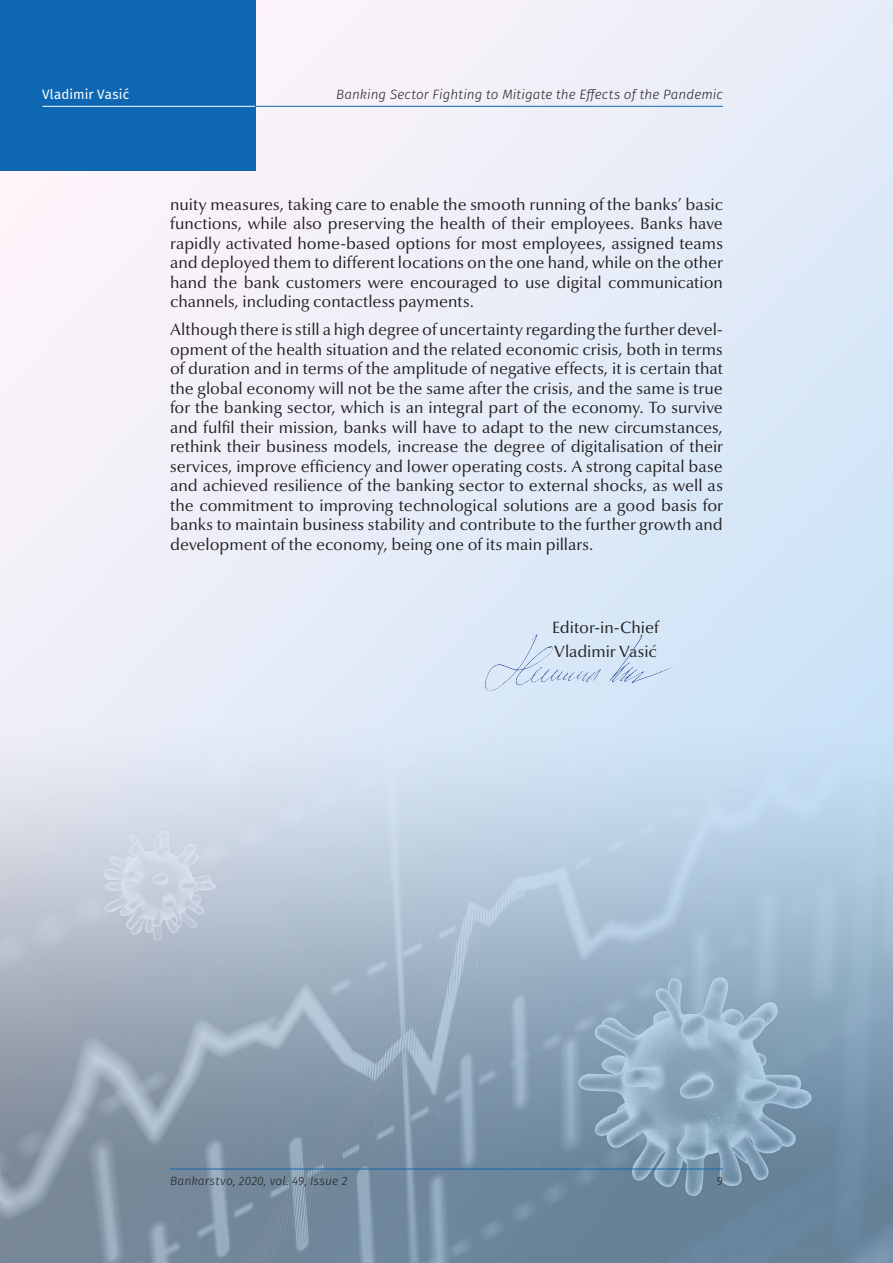
<style>
.page{position:relative;width:893px;height:1263px;background:#fff}
.page>*{position:absolute;margin:0;border:0;box-sizing:border-box;transform-origin:0 0}
.ENG_txt{font:16.5px/19.5px "Optima Nova LT Pro";color:#231f20;text-align:justify}
.t1{font:italic 300 13.5px "Fira Sans";letter-spacing:.005em;color:#231f20}
.t2{font:13.5px "Fira Sans";letter-spacing:.005em;color:#fff}
.t3{font:italic 300 12px "Fira Sans";letter-spacing:.01em;color:#231f20}
.t4{font:300 12px "Fira Sans";color:#231f20}
</style>
<div class="page">
<img style="left:0;top:0;width:893px;height:1263px">
<div style="left:0;top:0;width:255px;height:170px;background:#0e67b3"></div>
<hr style="left:255px;top:106px;width:468px;height:1px;background:#0e67b3">
<hr style="left:170px;top:1168px;width:553px;height:1px;background:#0e67b3">
<hr style="left:43px;top:106px;width:212px;height:1px;background:#fff">
<img style="left:483px;top:631px;width:192px;height:61px">
<p class="t2" style="left:42px;top:84px;width:89px">Vladimir Vasić</p>
<p class="t1" style="left:336px;top:84px;width:388px">Banking Sector Fighting to Mitigate the Effects of the Pandemic</p>
<p class="ENG_txt" style="left:170px;top:194px;width:554px">nuity measures, taking care to enable the smooth running of the banks’ basic functions, while also preserving the health of their employees. Banks have rapidly activated home-based options for most employees, assigned teams and deployed them to different locations on the one hand, while on the other hand the bank customers were encouraged to use digital communication channels, including contactless payments.</p>
<p class="ENG_txt" style="left:170px;top:320px;width:554px">Although there is still a high degree of uncertainty regarding the further devel&shy;opment of the health situation and the related economic crisis, both in terms of duration and in terms of the amplitude of negative effects, it is certain that the global economy will not be the same after the crisis, and the same is true for the banking sector, which is an integral part of the economy. To survive and fulfil their mission, banks will have to adapt to the new circumstances, rethink their business models, increase the degree of digitalisation of their services, improve efficiency and lower operating costs. A strong capital base and achieved resilience of the banking sector to external shocks, as well as the commitment to improving technological solutions are a good basis for banks to maintain business stability and contribute to the further growth and development of the economy, being one of its main pillars.</p>
<p class="ENG_txt" style="left:552px;top:618px;width:108px">Editor-in-Chief</p>
<p class="ENG_txt" style="left:554px;top:641px;width:104px">Vladimir Vasić</p>
<p class="t3" style="left:170px;top:1172px;width:179px">Bankarstvo, 2020, vol. 49, Issue 2</p>
<p class="t4" style="left:717px;top:1172px;width:8px">9</p>
</div>
